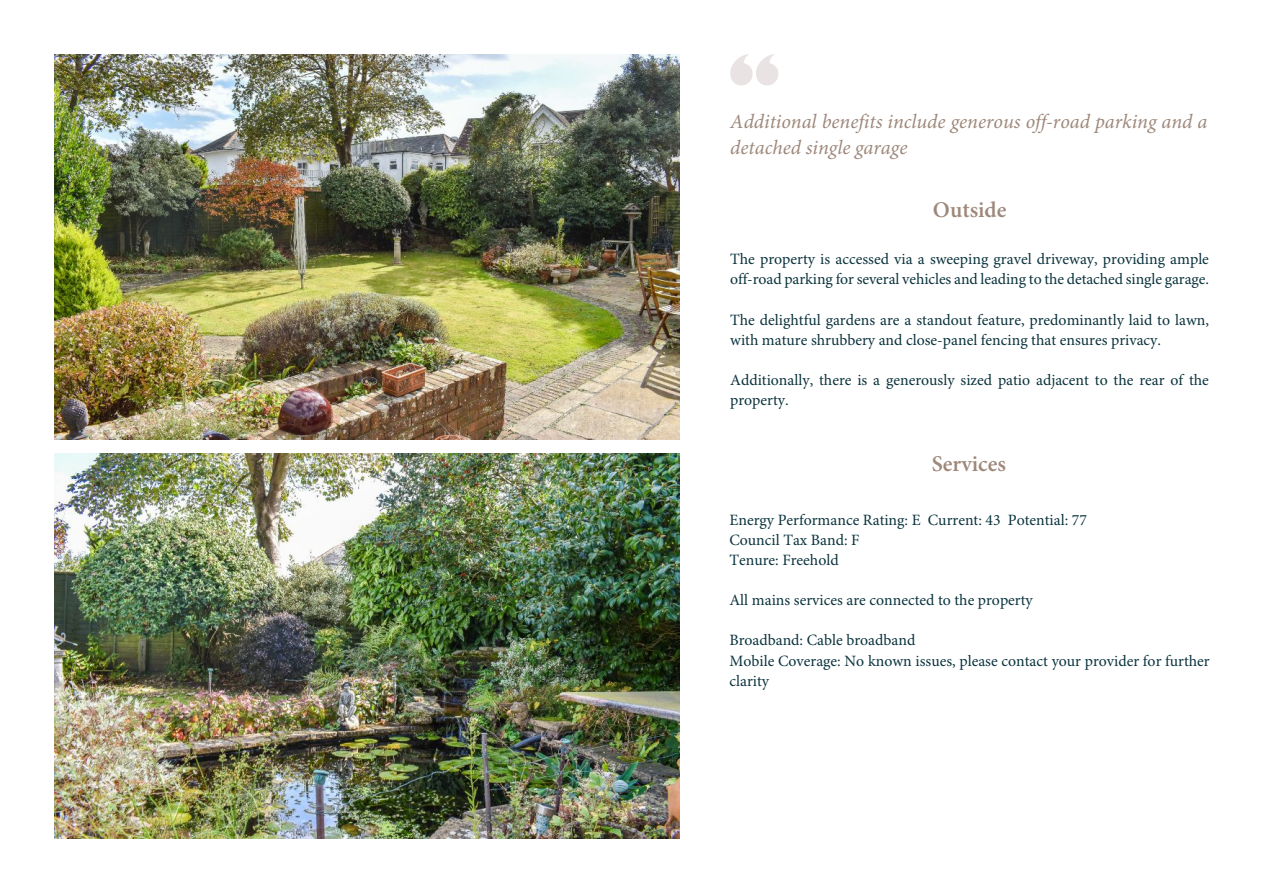
<style>
.page{position:relative;width:1263px;height:893px;background:#fff}
.page>*{position:absolute;margin:0;border:0;box-sizing:border-box;transform-origin:0 0}
.t1{font:600 22.5px "Minion Pro";color:#9e887b}
.t2{font:italic 20.25px/26px "Minion Pro";color:#9e887b}
.t3{font:15.75px/20.1px "Minion Pro";color:#0b333d}
.t4{font:15.75px/20.1px "Minion Pro";color:#0b343e}
</style>
<div class="page">
<img style="left:54px;top:54px;width:625px;height:386px">
<img style="left:54px;top:453px;width:625px;height:386px">
<svg style="left:730px;top:54px;width:48px;height:31px"></svg>
<p class="t2" style="left:730px;top:110px;width:479px">Additional benefits include generous off-road parking and a detached single garage</p>
<h1 class="t1" style="left:933px;top:201px;width:75px">Outside</h1>
<p class="t3" style="left:730px;top:250px;width:480px">The property is accessed via a sweeping gravel driveway, providing ample off-road parking for several vehicles and leading to the detached single garage.</p>
<p class="t3" style="left:730px;top:311px;width:480px">The delightful gardens are a standout feature, predominantly laid to lawn, with mature shrubbery and close-panel fencing that ensures privacy.</p>
<p class="t3" style="left:730px;top:371px;width:480px">Additionally, there is a generously sized patio adjacent to the rear of the property.</p>
<h1 class="t1" style="left:932px;top:455px;width:76px">Services</h1>
<p class="t4" style="left:729px;top:511px;width:359px">Energy Performance Rating: E Current: 43 Potential: 77<br>Council Tax Band: F<br>Tenure: Freehold</p>
<p class="t4" style="left:729px;top:591px;width:305px">All mains services are connected to the property</p>
<p class="t4" style="left:729px;top:632px;width:482px">Broadband: Cable broadband<br>Mobile Coverage: No known issues, please contact your provider for further clarity</p>
</div>
